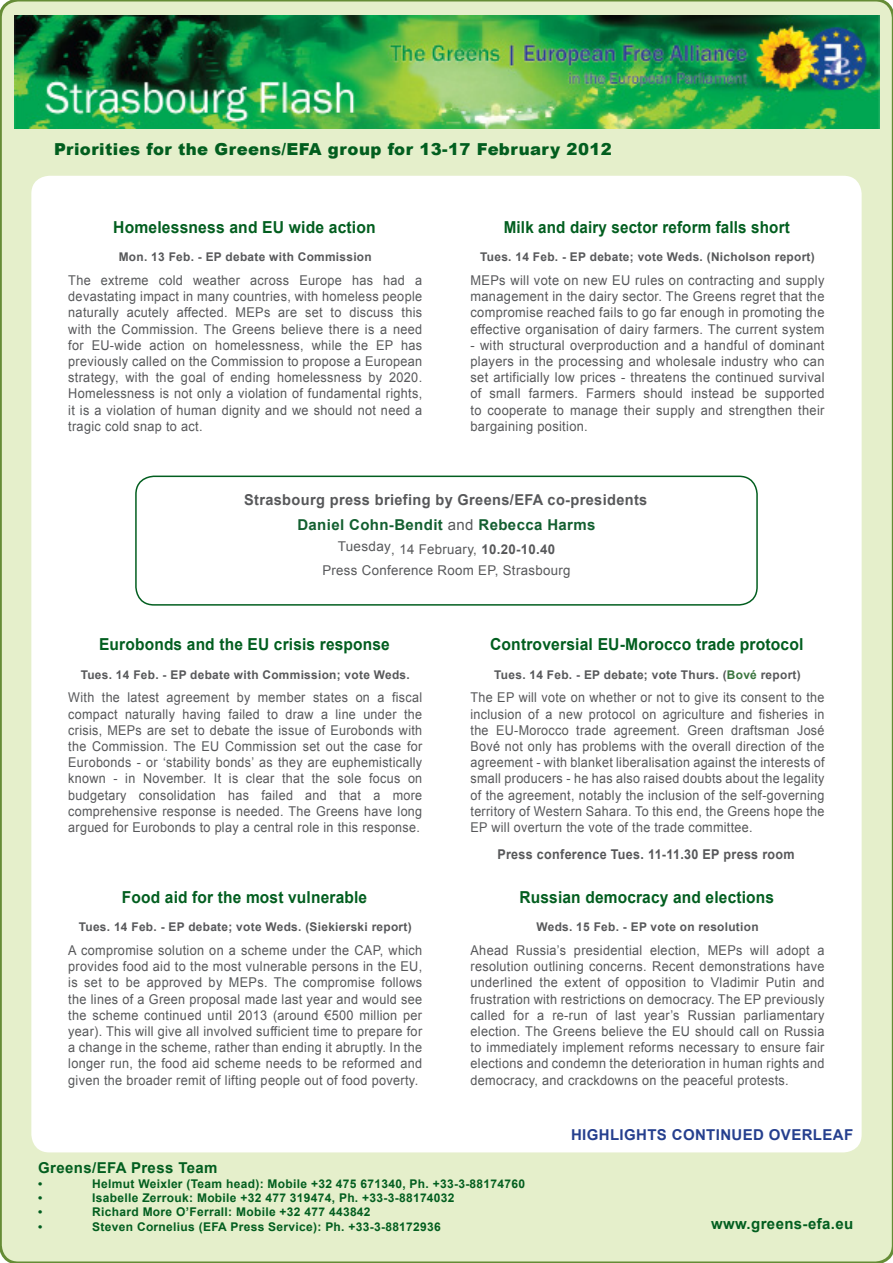
<style>
.page{position:relative;width:893px;height:1263px;background:#e5efcb}
.page>*{position:absolute;margin:0;border:0;box-sizing:border-box;transform-origin:0 0}
.t1{font:700 16.5px "Arial";letter-spacing:.01em;color:#025e1f;scale:.94 1}
.t2{font:700 16.5px "Arial";letter-spacing:.01em;color:#025e1f;scale:.95 1}
.t3{font:900 16.5px "Arial";letter-spacing:.025em;color:#025e1f}
.t4{font:700 16.5px "Arial";letter-spacing:.01em;color:#025e1f;scale:.92 1}
.t5{font:700 15px/24.5px "Arial";letter-spacing:.025em;color:#57585a;text-align:center}
.t6{font:700 15px "Arial";letter-spacing:.025em;color:#025e1f}
.t7{font:700 15px "Arial";letter-spacing:.025em;color:#253f8e}
.t8{font:13.5px/16.2px "Arial";letter-spacing:.025em;color:#57585a;text-align:justify;scale:.94 1}
.t9{font:13.5px/16.2px "Arial";letter-spacing:.025em;color:#57585a;text-align:justify;scale:.93 1}
.t10{font:13.5px/16.2px "Arial";letter-spacing:.025em;color:#57585a;text-align:justify;scale:.95 1}
.t11{font:13.5px/21.5px "Arial";letter-spacing:.025em;color:#57585a;text-align:center}
.t12{font:700 13.5px "Arial";letter-spacing:.025em;color:#57585a;scale:.93 1}
.t13{font:700 12px "Arial";letter-spacing:.025em;color:#57585a}
.t14{font:700 12px "Arial";letter-spacing:.025em;color:#025e1f}
.s1{color:#135f30}
.s2{font-weight:400}
.s3{font-weight:700}
.s4{color:#39753d}
</style>
<div class="page">
<div style="left:31px;top:176px;width:831px;height:976px;background:#fff;border-radius:18px"></div>
<div style="left:135px;top:476px;width:623px;height:130px;border:2px solid #025e1f;border-radius:18px"></div>
<img style="left:15px;top:16px;width:864px;height:113px">
<p class="t3" style="left:54px;top:137px;width:559px">Priorities for the Greens/EFA group for 13-17 February 2012</p>
<p class="t2" style="left:113px;top:216px;width:278px">Homelessness and EU wide action</p>
<p class="t13" style="left:119px;top:249px;width:254px">Mon. 13 Feb. - EP debate with Commission</p>
<p class="t8" style="left:68px;top:272px;width:378px">The extreme cold weather across Europe has had a devastating impact in many countries, with homeless people naturally acutely affected. MEPs are set to discuss this with the Commission. The Greens believe there is a need for EU-wide action on homelessness, while the EP has previously called on the Commission to propose a European strategy, with the goal of ending homelessness by 2020.<br>Homelessness is not only a violation of fundamental rights, it is a violation of human dignity and we should not need a tragic cold snap to act.</p>
<p class="t4" style="left:504px;top:216px;width:312px">Milk and dairy sector reform falls short</p>
<p class="t13" style="left:480px;top:249px;width:336px">Tues. 14 Feb. - EP debate; vote Weds. (Nicholson report)</p>
<p class="t10" style="left:470px;top:272px;width:374px">MEPs will vote on new EU rules on contracting and supply management in the dairy sector. The Greens regret that the compromise reached fails to go far enough in promoting the effective organisation of dairy farmers. The current system</p>
<p class="t10" style="left:470px;top:337px;width:374px">- with structural overproduction and a handful of dominant players in the processing and wholesale industry who can set artificially low prices - threatens the continued survival of small farmers. Farmers should instead be supported to cooperate to manage their supply and strengthen their bargaining position.</p>
<p class="t5" style="left:244px;top:488px;width:405px">Strasbourg press briefing by Greens/EFA co-presidents<br><span class="s1">Daniel Cohn-Bendit</span> <span class="s2">and</span> <span class="s1">Rebecca Harms</span></p>
<p class="t11" style="left:322px;top:539px;width:250px">Tuesday, 14 February, <span class="s3">10.20-10.40<br></span>Press Conference Room EP, Strasbourg</p>
<p class="t1" style="left:99px;top:633px;width:311px">Eurobonds and the EU crisis response</p>
<p class="t13" style="left:81px;top:666px;width:331px">Tues. 14 Feb. - EP debate with Commission; vote Weds.</p>
<p class="t9" style="left:68px;top:690px;width:382px">With the latest agreement by member states on a fiscal compact naturally having failed to draw a line under the crisis, MEPs are set to debate the issue of Eurobonds with the Commission. The EU Commission set out the case for Eurobonds - or ‘stability bonds’ as they are euphemistically known - in November. It is clear that the sole focus on budgetary consolidation has failed and that a more comprehensive response is needed. The Greens have long argued for Eurobonds to play a central role in this response.</p>
<p class="t1" style="left:122px;top:886px;width:262px">Food aid for the most vulnerable</p>
<p class="t13" style="left:79px;top:919px;width:334px">Tues. 14 Feb. - EP debate; vote Weds. (Siekierski report)</p>
<p class="t8" style="left:68px;top:942px;width:378px">A compromise solution on a scheme under the CAP, which provides food aid to the most vulnerable persons in the EU, is set to be approved by MEPs. The compromise follows the lines of a Green proposal made last year and would see the scheme continued until 2013 (around €500 million per year). This will give all involved sufficient time to prepare for a change in the scheme, rather than ending it abruptly. In the longer run, the food aid scheme needs to be reformed and given the broader remit of lifting people out of food poverty.</p>
<p class="t2" style="left:490px;top:633px;width:331px">Controversial EU-Morocco trade protocol</p>
<p class="t13" style="left:494px;top:666px;width:308px">Tues. 14 Feb. - EP debate; vote Thurs. (<span class="s4">Bové</span> report)</p>
<p class="t9" style="left:470px;top:690px;width:382px">The EP will vote on whether or not to give its consent to the inclusion of a new protocol on agriculture and fisheries in the EU-Morocco trade agreement. Green draftsman José Bové not only has problems with the overall direction of the agreement - with blanket liberalisation against the interests of small producers - he has also raised doubts about the legality of the agreement, notably the inclusion of the self-governing territory of Western Sahara. To this end, the Greens hope the EP will overturn the vote of the trade committee.</p>
<p class="t12" style="left:497px;top:845px;width:321px">Press conference Tues. 11-11.30 EP press room</p>
<p class="t1" style="left:519px;top:886px;width:272px">Russian democracy and elections</p>
<p class="t13" style="left:536px;top:919px;width:224px">Weds. 15 Feb. - EP vote on resolution</p>
<p class="t8" style="left:470px;top:942px;width:378px">Ahead Russia’s presidential election, MEPs will adopt a resolution outlining concerns. Recent demonstrations have underlined the extent of opposition to Vladimir Putin and frustration with restrictions on democracy. The EP previously called for a re-run of last year’s Russian parliamentary election. The Greens believe the EU should call on Russia to immediately implement reforms necessary to ensure fair elections and condemn the deterioration in human rights and democracy, and crackdowns on the peaceful protests.</p>
<p class="t7" style="left:571px;top:1125px;width:284px">HIGHLIGHTS CONTINUED OVERLEAF</p>
<p class="t6" style="left:38px;top:1158px;width:181px">Greens/EFA Press Team</p>
<p class="t14" style="left:38px;top:1175px;width:6px">•</p>
<p class="t14" style="left:92px;top:1175px;width:434px">Helmut Weixler (Team head): Mobile +32 475 671340, Ph. +33-3-88174760</p>
<p class="t14" style="left:38px;top:1190px;width:6px">•</p>
<p class="t14" style="left:92px;top:1190px;width:364px">Isabelle Zerrouk: Mobile +32 477 319474, Ph. +33-3-88174032</p>
<p class="t14" style="left:38px;top:1204px;width:6px">•</p>
<p class="t14" style="left:92px;top:1204px;width:280px">Richard More O’Ferrall: Mobile +32 477 443842</p>
<p class="t14" style="left:38px;top:1219px;width:6px">•</p>
<p class="t14" style="left:92px;top:1219px;width:350px">Steven Cornelius (EFA Press Service): Ph. +33-3-88172936</p>
<p class="t6" style="left:711px;top:1214px;width:144px">www.greens-efa.eu</p>
</div>
